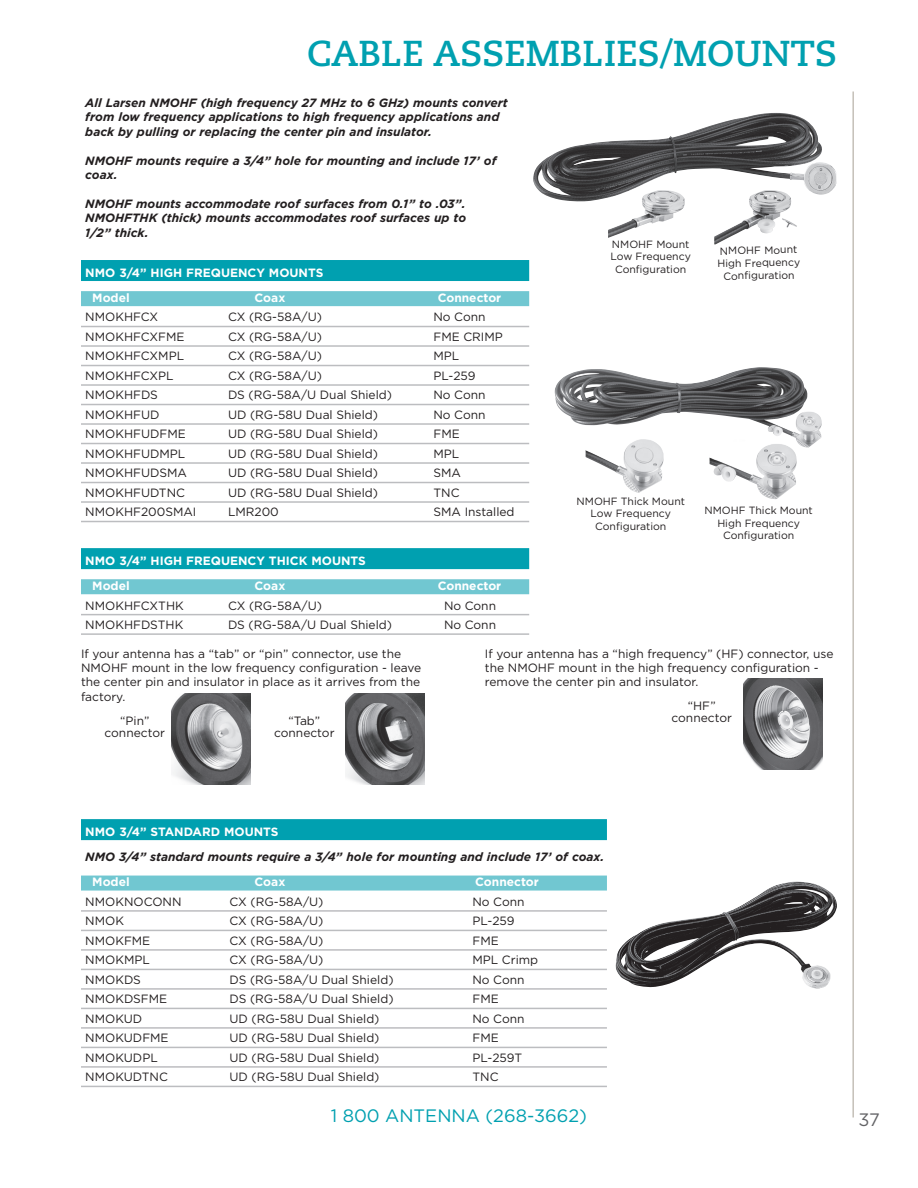
<style>
.page{position:relative;width:918px;height:1188px;background:#fff}
.page>*{position:absolute;margin:0;border:0;box-sizing:border-box;transform-origin:0 0}
.t1{font:700 36px "Caecilia";color:#00a0b0}
.t2{font:18px "Gotham";color:#00a0b0}
.t3{font:18px "Gotham";color:#636366}
.t4{font:12px/14.4px "Gotham";color:#231f20;text-align:center}
.t5{font:italic 700 12px/14.4px "Gotham";color:#231f20}
.t6{font:700 12px/25.2px "Gotham";color:#fff}
.t7{font:10.5px/12.6px "Gotham";color:#231f20;text-align:center}
</style>
<div class="page">
<hr style="left:852px;top:92px;width:2px;height:1026px;background:#c5c0b8">
<div style="left:81px;top:260px;width:448px;height:21px;background:#00a0b0"></div>
<div style="left:81px;top:291px;width:448px;height:15px;background:#71c7d1"></div>
<hr style="left:81px;top:326px;width:448px;height:1px;background:#bcbdc0">
<hr style="left:81px;top:345px;width:448px;height:2px;background:#bcbdc0">
<hr style="left:81px;top:365px;width:448px;height:1px;background:#bcbdc0">
<hr style="left:81px;top:384px;width:448px;height:2px;background:#bcbdc0">
<hr style="left:81px;top:404px;width:448px;height:1px;background:#bcbdc0">
<hr style="left:81px;top:423px;width:448px;height:2px;background:#bcbdc0">
<hr style="left:81px;top:443px;width:448px;height:1px;background:#bcbdc0">
<hr style="left:81px;top:462px;width:448px;height:2px;background:#bcbdc0">
<hr style="left:81px;top:482px;width:448px;height:1px;background:#bcbdc0">
<hr style="left:81px;top:501px;width:448px;height:2px;background:#bcbdc0">
<hr style="left:81px;top:521px;width:448px;height:1px;background:#bcbdc0">
<div style="left:81px;top:548px;width:448px;height:21px;background:#00a0b0"></div>
<div style="left:81px;top:579px;width:448px;height:15px;background:#71c7d1"></div>
<hr style="left:81px;top:614px;width:448px;height:1px;background:#bcbdc0">
<hr style="left:81px;top:633px;width:448px;height:2px;background:#bcbdc0">
<img style="left:533px;top:113px;width:304px;height:89px">
<img style="left:554px;top:367px;width:268px;height:81px">
<img style="left:586px;top:427px;width:78px;height:66px">
<img style="left:608px;top:190px;width:77px;height:48px">
<img style="left:714px;top:190px;width:83px;height:54px">
<div style="left:81px;top:819px;width:526px;height:21px;background:#00a0b0"></div>
<div style="left:81px;top:876px;width:526px;height:15px;background:#71c7d1"></div>
<hr style="left:81px;top:910px;width:526px;height:2px;background:#bcbdc0">
<hr style="left:81px;top:930px;width:526px;height:1px;background:#bcbdc0">
<hr style="left:81px;top:949px;width:526px;height:2px;background:#bcbdc0">
<hr style="left:81px;top:969px;width:526px;height:1px;background:#bcbdc0">
<hr style="left:81px;top:988px;width:526px;height:2px;background:#bcbdc0">
<hr style="left:81px;top:1008px;width:526px;height:1px;background:#bcbdc0">
<hr style="left:81px;top:1027px;width:526px;height:2px;background:#bcbdc0">
<hr style="left:81px;top:1047px;width:526px;height:1px;background:#bcbdc0">
<hr style="left:81px;top:1066px;width:526px;height:2px;background:#bcbdc0">
<hr style="left:81px;top:1086px;width:526px;height:1px;background:#bcbdc0">
<img style="left:615px;top:882px;width:222px;height:107px">
<img style="left:172px;top:693px;width:79px;height:91px">
<img style="left:346px;top:693px;width:78px;height:91px">
<img style="left:743px;top:678px;width:79px;height:91px">
<img style="left:710px;top:434px;width:87px;height:65px">
<h1 class="t1" style="left:307px;top:33px;width:531px">CABLE ASSEMBLIES/MOUNTS</h1>
<p class="t5" style="left:85px;top:95px;width:424px">All Larsen NMOHF (high frequency 27 MHz to 6 GHz) mounts convert from low frequency applications to high frequency applications and back by pulling or replacing the center pin and insulator.</p>
<p class="t5" style="left:85px;top:153px;width:413px">NMOHF mounts require a 3/4” hole for mounting and include 17’ of coax.</p>
<p class="t5" style="left:85px;top:196px;width:382px;text-align:justify">NMOHF mounts accommodate roof surfaces from 0.1” to .03”.<br>NMOHFTHK (thick) mounts accommodates roof surfaces up to 1/2” thick.</p>
<p class="t6" style="left:92px;top:260px;width:233px;text-indent:-7px">NMO 3/4” HIGH FREQUENCY MOUNTS<br>MODEL</p>
<p class="t7" style="left:610px;top:237px;width:82px">NMOHF Mount<br>Low Frequency<br>Configuration</p>
<p class="t7" style="left:717px;top:244px;width:84px;rotate:-1deg">NMOHF Mount<br>High Frequency<br>Confi guration</p>
<p class="t6" style="left:255px;top:285px;width:32px">COAX</p>
<p class="t6" style="left:438px;top:285px;width:65px">CONNECTOR</p>
<p class="t4" style="left:85px;top:310px;width:74px">NMOKHFCX</p>
<p class="t4" style="left:228px;top:310px;width:96px">CX (RG-58A/U)</p>
<p class="t4" style="left:434px;top:310px;width:54px">No Conn</p>
<p class="t4" style="left:85px;top:329px;width:101px">NMOKHFCXFME</p>
<p class="t4" style="left:228px;top:329px;width:96px">CX (RG-58A/U)</p>
<p class="t4" style="left:434px;top:329px;width:71px">FME CRIMP</p>
<p class="t4" style="left:85px;top:349px;width:100px">NMOKHFCXMPL</p>
<p class="t4" style="left:228px;top:349px;width:96px">CX (RG-58A/U)</p>
<p class="t4" style="left:434px;top:349px;width:27px">MPL</p>
<p class="t4" style="left:85px;top:368px;width:90px">NMOKHFCXPL</p>
<p class="t4" style="left:228px;top:368px;width:96px">CX (RG-58A/U)</p>
<p class="t4" style="left:434px;top:368px;width:44px">PL-259</p>
<p class="t4" style="left:85px;top:388px;width:74px">NMOKHFDS</p>
<p class="t4" style="left:228px;top:388px;width:166px">DS (RG-58A/U Dual Shield)</p>
<p class="t4" style="left:434px;top:388px;width:54px">No Conn</p>
<p class="t4" style="left:85px;top:407px;width:76px">NMOKHFUD</p>
<p class="t4" style="left:228px;top:407px;width:152px">UD (RG-58U Dual Shield)</p>
<p class="t4" style="left:434px;top:407px;width:54px">No Conn</p>
<p class="t4" style="left:85px;top:427px;width:102px">NMOKHFUDFME</p>
<p class="t4" style="left:228px;top:427px;width:152px">UD (RG-58U Dual Shield)</p>
<p class="t4" style="left:434px;top:427px;width:28px">FME</p>
<p class="t4" style="left:85px;top:446px;width:102px">NMOKHFUDMPL</p>
<p class="t4" style="left:228px;top:446px;width:152px">UD (RG-58U Dual Shield)</p>
<p class="t4" style="left:434px;top:446px;width:27px">MPL</p>
<p class="t4" style="left:85px;top:466px;width:103px">NMOKHFUDSMA</p>
<p class="t4" style="left:228px;top:466px;width:152px">UD (RG-58U Dual Shield)</p>
<p class="t4" style="left:434px;top:466px;width:29px">SMA</p>
<p class="t4" style="left:85px;top:485px;width:101px">NMOKHFUDTNC</p>
<p class="t4" style="left:228px;top:485px;width:152px">UD (RG-58U Dual Shield)</p>
<p class="t4" style="left:434px;top:485px;width:28px">TNC</p>
<p class="t4" style="left:85px;top:505px;width:113px">NMOKHF200SMAI</p>
<p class="t4" style="left:228px;top:505px;width:52px">LMR200</p>
<p class="t4" style="left:434px;top:505px;width:83px">SMA Installed</p>
<p class="t6" style="left:85px;top:548px;width:11px">NMO</p>
<p class="t6" style="left:92px;top:548px;width:275px;text-indent:27px">3/4” H IGH FREQUENCY TH ICK MOUNTS<br>MODEL</p>
<p class="t6" style="left:255px;top:573px;width:32px">COAX</p>
<p class="t6" style="left:438px;top:573px;width:65px">CONNECTOR</p>
<p class="t4" style="left:85px;top:598px;width:100px">NMOKHFCXTHK</p>
<p class="t4" style="left:228px;top:598px;width:96px">CX (RG-58A/U)</p>
<p class="t4" style="left:444px;top:598px;width:54px">No Conn</p>
<p class="t4" style="left:85px;top:617px;width:100px">NMOKHFDSTHK</p>
<p class="t4" style="left:228px;top:617px;width:166px">DS (RG-58A/U Dual Shield)</p>
<p class="t4" style="left:444px;top:617px;width:54px">No Conn</p>
<p class="t7" style="left:577px;top:494px;width:110px">NMOHF Thick Mount<br>Low Frequency<br>Configuration</p>
<p class="t7" style="left:704px;top:504px;width:110px">NMOHF Thick Mount<br>High Frequency<br>Configuration</p>
<p class="t4" style="left:81px;top:646px;width:342px;text-align:left">If your antenna has a “tab” or “pin” connector, use the NMOHF mount in the low frequency configuration - leave the center pin and insulator in place as it arrives from the factory.</p>
<p class="t4" style="left:485px;top:646px;width:350px;text-align:left">If your antenna has a “high frequency” (HF) connector, use the NMOHF mount in the high frequency configuration - remove the center pin and insulator.</p>
<p class="t4" style="left:105px;top:715px;width:62px;line-height:12px">“Pin” connector</p>
<p class="t4" style="left:274px;top:715px;width:62px;line-height:12px">“Tab” connector</p>
<p class="t4" style="left:672px;top:700px;width:62px;line-height:12px">“HF” connector</p>
<p class="t6" style="left:85px;top:819px;width:11px">NMO</p>
<p class="t6" style="left:119px;top:819px;width:161px">3/4” STAN DARD MO UNTS</p>
<p class="t5" style="left:85px;top:850px;width:521px">NMO 3/4” standard mounts require a 3/4” hole for mounting and include 17’ of coax.</p>
<p class="t6" style="left:92px;top:869px;width:39px">MODEL</p>
<p class="t6" style="left:255px;top:869px;width:32px">COAX</p>
<p class="t6" style="left:475px;top:869px;width:65px">CONNECTOR</p>
<p class="t4" style="left:85px;top:894px;width:98px">NMOKNOCONN</p>
<p class="t4" style="left:230px;top:894px;width:96px">CX (RG-58A/U)</p>
<p class="t4" style="left:472px;top:894px;width:54px">No Conn</p>
<p class="t4" style="left:85px;top:914px;width:40px">NMOK</p>
<p class="t4" style="left:230px;top:914px;width:96px">CX (RG-58A/U)</p>
<p class="t4" style="left:472px;top:914px;width:44px">PL-259</p>
<p class="t4" style="left:85px;top:933px;width:67px">NMOKFME</p>
<p class="t4" style="left:230px;top:933px;width:96px">CX (RG-58A/U)</p>
<p class="t4" style="left:472px;top:933px;width:28px">FME</p>
<p class="t4" style="left:85px;top:953px;width:66px">NMOKMPL</p>
<p class="t4" style="left:230px;top:953px;width:96px">CX (RG-58A/U)</p>
<p class="t4" style="left:472px;top:953px;width:67px">MPL Crimp</p>
<p class="t4" style="left:85px;top:972px;width:57px">NMOKDS</p>
<p class="t4" style="left:230px;top:972px;width:166px">DS (RG-58A/U Dual Shield)</p>
<p class="t4" style="left:472px;top:972px;width:54px">No Conn</p>
<p class="t4" style="left:85px;top:992px;width:83px">NMOKDSFME</p>
<p class="t4" style="left:230px;top:992px;width:166px">DS (RG-58A/U Dual Shield)</p>
<p class="t4" style="left:472px;top:992px;width:28px">FME</p>
<p class="t4" style="left:85px;top:1011px;width:59px">NMOKUD</p>
<p class="t4" style="left:230px;top:1011px;width:152px">UD (RG-58U Dual Shield)</p>
<p class="t4" style="left:472px;top:1011px;width:54px">No Conn</p>
<p class="t4" style="left:85px;top:1031px;width:85px">NMOKUDFME</p>
<p class="t4" style="left:230px;top:1031px;width:152px">UD (RG-58U Dual Shield)</p>
<p class="t4" style="left:472px;top:1031px;width:28px">FME</p>
<p class="t4" style="left:85px;top:1050px;width:74px">NMOKUDPL</p>
<p class="t4" style="left:230px;top:1050px;width:152px">UD (RG-58U Dual Shield)</p>
<p class="t4" style="left:472px;top:1050px;width:51px">PL-259T</p>
<p class="t4" style="left:85px;top:1070px;width:84px">NMOKUDTNC</p>
<p class="t4" style="left:230px;top:1070px;width:152px">UD (RG-58U Dual Shield)</p>
<p class="t4" style="left:472px;top:1070px;width:28px">TNC</p>
<h2 class="t2" style="left:331px;top:1104px;width:258px">1 800 ANTENNA (268-3662)</h2>
<h2 class="t3" style="left:859px;top:1109px;width:23px">37</h2>
</div>
